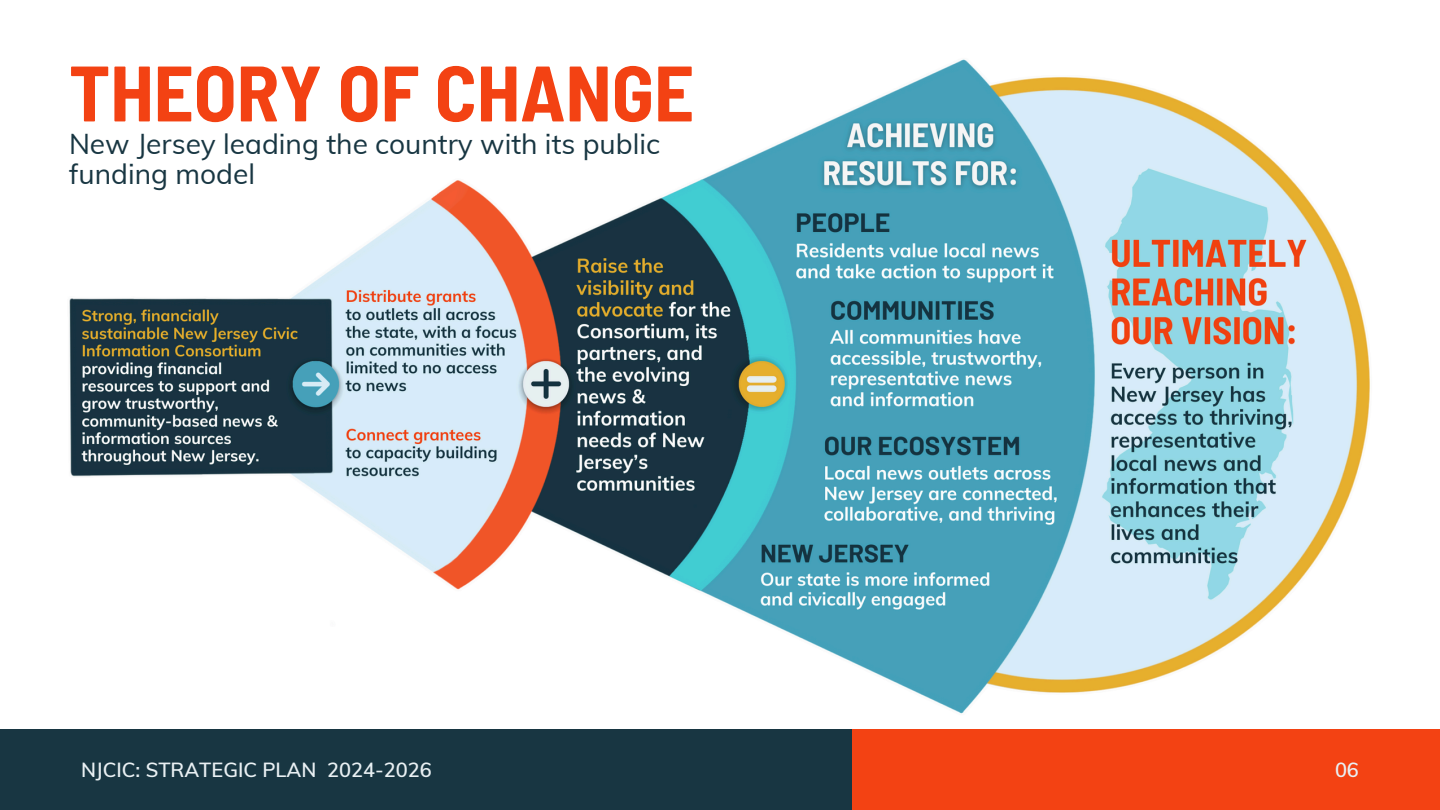
<style>
.page{position:relative;width:1440px;height:810px;background:#fff}
.page>*{position:absolute;margin:0;border:0;box-sizing:border-box;transform-origin:0 0}
.t1{font:700 semi-condensed 78.4px "Barlow";color:#f34213}
.t2{font:28.1px/29.4px "Muli";color:#183642}
.t3{font:600 20px "Muli";color:#e9f0f3}
</style>
<div class="page">
<div style="left:0;top:729px;width:1440px;height:81px;background:#183642"></div>
<div style="left:853px;top:729px;width:587px;height:81px;background:#f34213"></div>
<img style="left:69px;top:59px;width:1301px;height:655px">
<p class="t1" style="left:69px;top:43px;width:627px">THEORY OF CHANGE</p>
<h1 class="t2" style="left:69px;top:129px;width:592px">New Jersey leading the country with its public funding model</h1>
<h2 class="t3" style="left:81px;top:757px;width:352px">NJCIC: STRATEGIC PLAN 2024-2026</h2>
<p class="t3" style="left:1335px;top:757px;width:25px">06</p>
</div>
